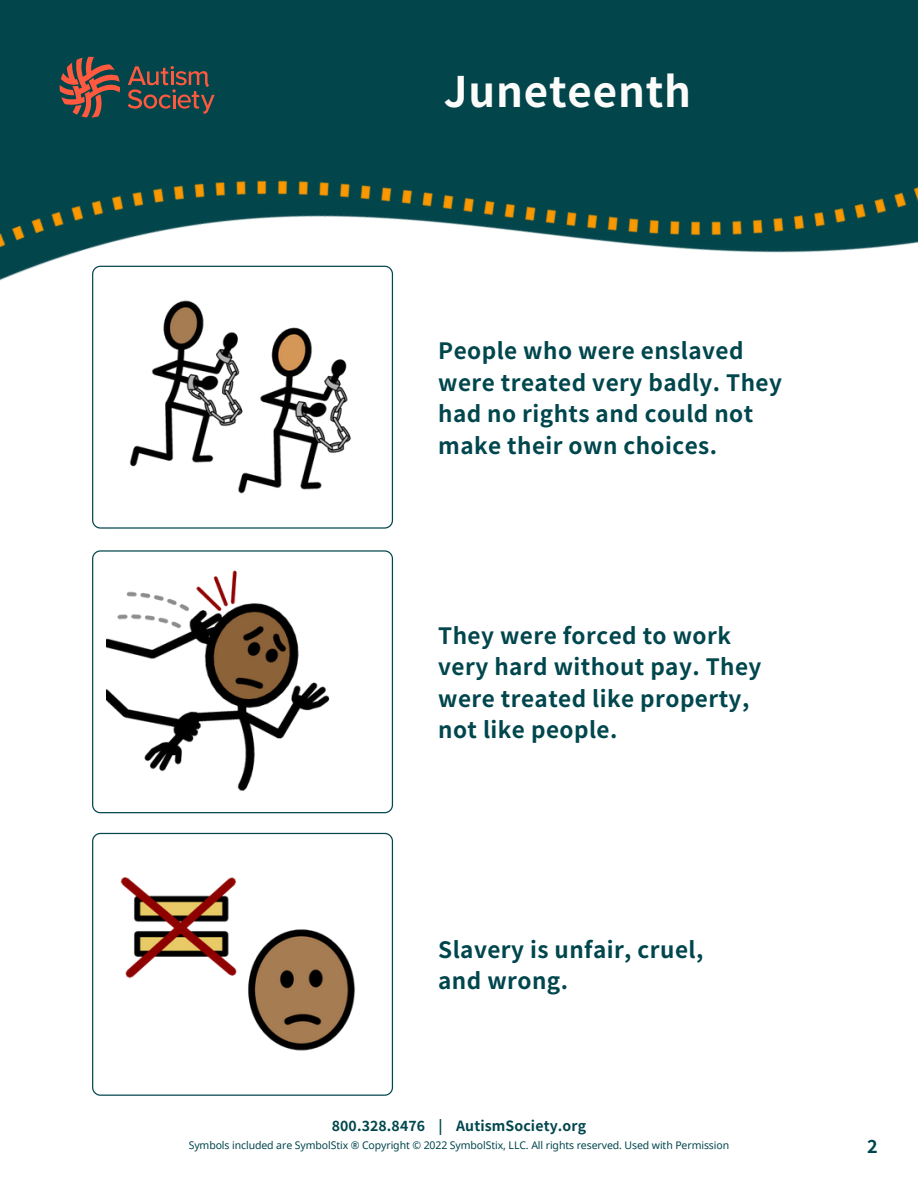
<style>
.page{position:relative;width:918px;height:1188px;background:#fff}
.page>*{position:absolute;margin:0;border:0;box-sizing:border-box;transform-origin:0 0}
.t1{font:700 42px "Noto Sans JP";letter-spacing:.02em;color:#fcfcfb}
.t2{font:700 22.5px/31.5px "Noto Sans JP";letter-spacing:.02em;color:#00464d}
.t3{font:700 18px "Noto Sans JP";color:#00464d}
.t4{font:700 14.1px "Noto Sans JP";letter-spacing:.01em;color:#00464d}
.t5{font:10.5px "Noto Sans";letter-spacing:-.01em;color:#00464d}
</style>
<div class="page">
<img style="left:0;top:0;width:918px;height:569px">
<svg style="left:128px;top:66px;width:87px;height:48px;background:#424a47"></svg>
<svg style="left:60px;top:57px;width:60px;height:61px;background:#6c4d45"></svg>
<svg style="left:92px;top:266px;width:301px;height:263px"></svg>
<svg style="left:92px;top:550px;width:301px;height:263px"></svg>
<svg style="left:92px;top:833px;width:301px;height:263px"></svg>
<img style="left:124px;top:299px;width:231px;height:197px">
<img style="left:107px;top:566px;width:265px;height:228px">
<img style="left:118px;top:863px;width:238px;height:203px">
<p class="t1" style="left:444px;top:58px;width:249px">Juneteenth</p>
<h2 class="t2" style="left:438px;top:333px;width:345px">People who were enslaved were treated very badly. They had no rights and could not make their own choices.</h2>
<p class="t2" style="left:438px;top:618px;width:325px">They were forced to work very hard without pay. They were treated like property, not like people.</p>
<p class="t2" style="left:438px;top:932px;width:267px">Slavery is unfair, cruel, and wrong.</p>
<p class="t4" style="left:332px;top:1115px;width:256px">800.328.8476 | AutismSociety.org</p>
<h2 class="t5" style="left:189px;top:1138px;width:542px">Symbols included are SymbolStix ® Copyright © 2022 SymbolStix, LLC. All rights reserved. Used with Permission</h2>
<p class="t3" style="left:867px;top:1133px;width:11px">2</p>
</div>
